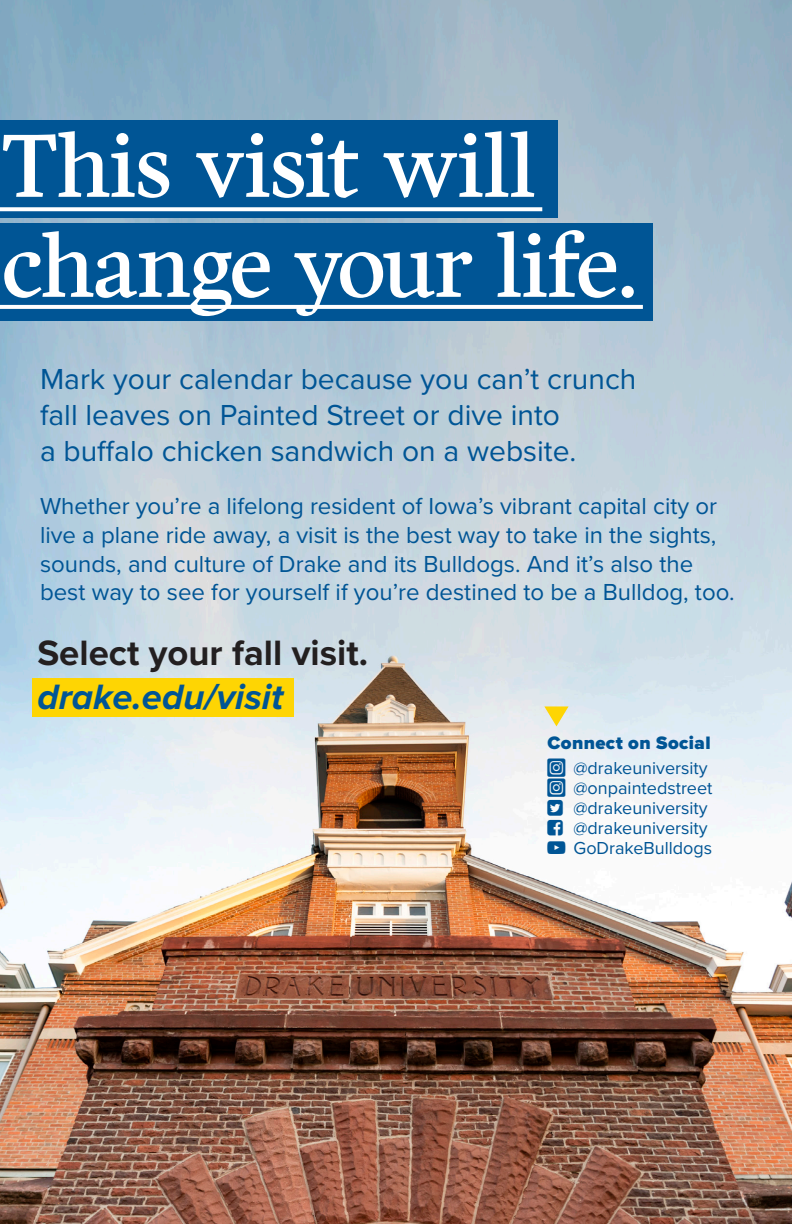
<style>
.page{position:relative;width:792px;height:1224px;background:#fff}
.page>*{position:absolute;margin:0;border:0;box-sizing:border-box;transform-origin:0 0}
.t1{font:90px/100px "Harfang";letter-spacing:-.02em;color:#fff}
.t2{font:700 36.6px/44.4px "Proxima Nova";color:#231f20}
.t3{font:30px/36px "Proxima Nova";color:#005595}
.t4{font:24px/28.8px "Proxima Nova";color:#005595}
.t5{font:900 18.6px "Proxima Nova";letter-spacing:.02em;color:#005595}
.t6{font:18px/20px "Proxima Nova";color:#005595}
.s1{font-style:italic;color:#005595}
</style>
<div class="page">
<img style="left:0;top:652px;width:792px;height:572px">
<img style="left:0;top:0;width:792px;height:652px">
<div style="left:0;top:121px;width:558px;height:97px;background:#005595"></div>
<div style="left:0;top:223px;width:653px;height:97px;background:#005595"></div>
<svg style="left:0;top:207px;width:542px;height:4px;background:#eff4f8"></svg>
<svg style="left:0;top:305px;width:643px;height:4px;background:#f9fbfc"></svg>
<svg style="left:544px;top:706px;width:25px;height:20px"></svg>
<div style="left:32px;top:678px;width:262px;height:39px;background:#fed503"></div>
<svg style="left:548px;top:759px;width:18px;height:77px"></svg>
<svg style="left:548px;top:842px;width:18px;height:13px"></svg>
<p class="t1" style="left:2px;top:116px;width:639px">This visit will change your life.</p>
<p class="t3" style="left:40px;top:360px;width:598px">Mark your calendar because you can’t crunch fall leaves on Painted Street or dive into<br>a buffalo chicken sandwich on a website.</p>
<p class="t4" style="left:40px;top:491px;width:696px">Whether you’re a lifelong resident of Iowa’s vibrant capital city or live a plane ride away, a visit is the best way to take in the sights, sounds, and culture of Drake and its Bulldogs. And it’s also the best way to see for yourself if you’re destined to be a Bulldog, too.</p>
<p class="t2" style="left:37px;top:630px;width:332px">Select your fall visit. <span class="s1">drake.edu/visit</span></p>
<p class="t5" style="left:548px;top:729px;width:165px">Connect on Social</p>
<p class="t6" style="left:573px;top:758px;width:141px">@drakeuniversity @onpaintedstreet</p>
<p class="t6" style="left:573px;top:798px;width:140px">@drakeuniversity @drakeuniversity<br>GoDrakeBulldogs</p>
</div>
